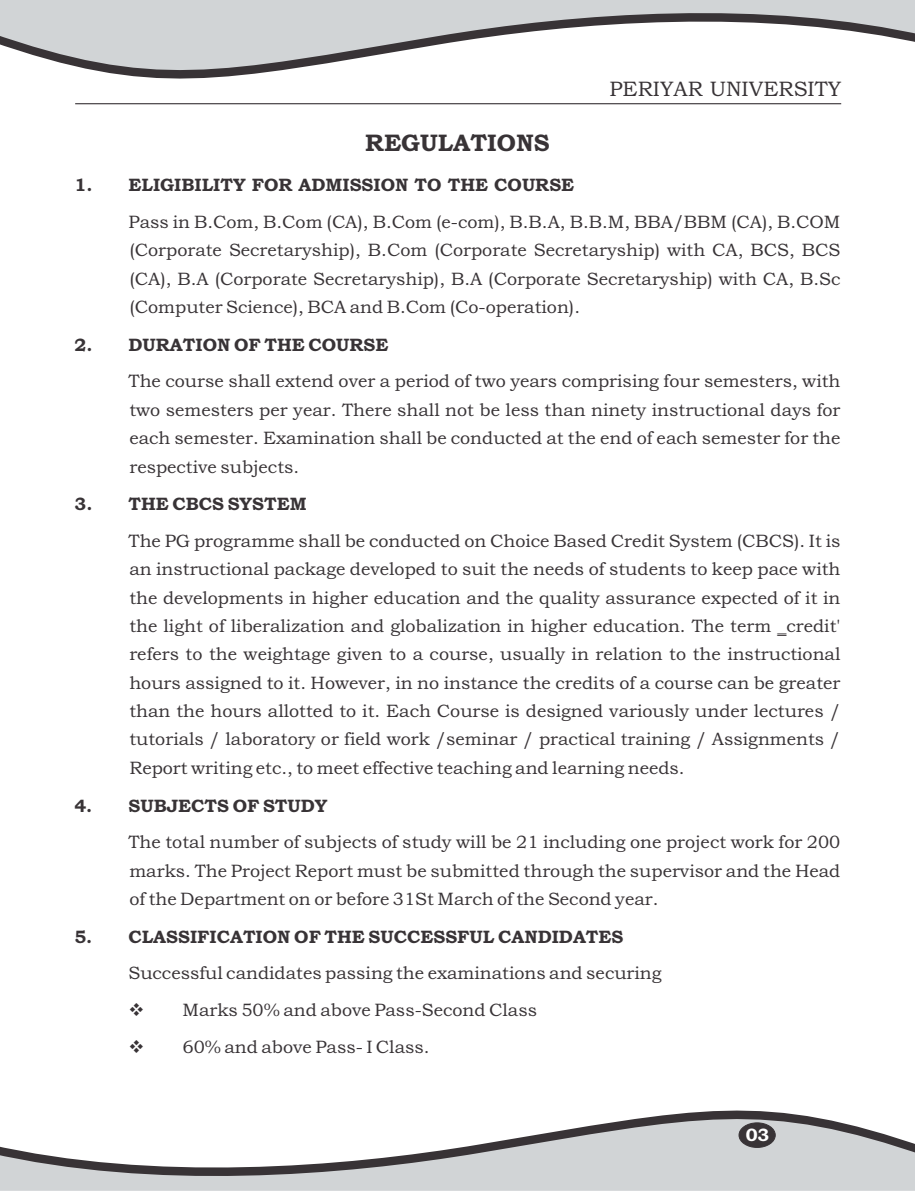
<style>
.page{position:relative;width:915px;height:1191px;background:#fff}
.page>*{position:absolute;margin:0;border:0;box-sizing:border-box;transform-origin:0 0}
.t1{font:700 24px "Bookman Old Style";color:#383336}
.t2{font:21px "Bookman Old Style";color:#383336}
.t3{font:18px/28.3px "Bookman Old Style";color:#383336;text-align:justify}
.t4{font:700 18px "Bookman Old Style";color:#383336}
.t5{font:700 18px "Bookman Old Style";color:#fff}
</style>
<div class="page">
<svg style="left:0;top:0;width:914px;height:79px;fill:#d1d4d6"></svg>
<svg style="left:0;top:1110px;width:914px;height:80px;fill:#d1d4d6"></svg>
<hr style="left:75px;top:103px;width:765px;height:1px;background:#383336">
<div style="left:738px;top:1122px;width:37px;height:25px;background:#383336;border:1px solid #383336;border-radius:50%"></div>
<p class="t2" style="left:609px;top:81px;width:233px">PERIYAR UNIVERSITY</p>
<h1 class="t1" style="left:365px;top:134px;width:186px">REGULATIONS</h1>
<p class="t4" style="left:74px;top:178px;width:501px">1. ELIGIBILITY FOR ADMISSION TO THE COURSE</p>
<p class="t3" style="left:128px;top:209px;width:713px">Pass in B.Com, B.Com (CA), B.Com (e-com), B.B.A, B.B.M, BBA/BBM (CA), B.COM (Corporate Secretaryship), B.Com (Corporate Secretaryship) with CA, BCS, BCS (CA), B.A (Corporate Secretaryship), B.A (Corporate Secretaryship) with CA, B.Sc (Computer Science), BCA and B.Com (Co-operation).</p>
<p class="t4" style="left:74px;top:338px;width:315px">2. DURATION OF THE COURSE</p>
<p class="t3" style="left:128px;top:369px;width:713px">The course shall extend over a period of two years comprising four semesters, with two semesters per year. There shall not be less than ninety instructional days for each semester. Examination shall be conducted at the end of each semester for the respective subjects.</p>
<p class="t4" style="left:74px;top:497px;width:233px">3. THE CBCS SYSTEM</p>
<p class="t3" style="left:128px;top:528px;width:713px">The PG programme shall be conducted on Choice Based Credit System (CBCS). It is an instructional package developed to suit the needs of students to keep pace with the developments in higher education and the quality assurance expected of it in the light of liberalization and globalization in higher education. The term ‗credit' refers to the weightage given to a course, usually in relation to the instructional hours assigned to it. However, in no instance the credits of a course can be greater than the hours allotted to it. Each Course is designed variously under lectures / tutorials / laboratory or field work /seminar / practical training / Assignments / Report writing etc., to meet effective teaching and learning needs.</p>
<p class="t4" style="left:74px;top:799px;width:254px">4. SUBJECTS OF STUDY</p>
<p class="t3" style="left:128px;top:829px;width:713px">The total number of subjects of study will be 21 including one project work for 200 marks. The Project Report must be submitted through the supervisor and the Head of the Department on or before 31St March of the Second year.</p>
<p class="t4" style="left:74px;top:930px;width:550px">5. CLASSIFICATION OF THE SUCCESSFUL CANDIDATES</p>
<p class="t3" style="left:128px;top:960px;width:534px">Successful candidates passing the examinations and securing</p>
<p class="t3" style="left:128px;top:997px;width:410px">❖ Marks 50% and above Pass-Second Class</p>
<p class="t3" style="left:128px;top:1034px;width:302px">❖ 60% and above Pass- I Class.</p>
<p class="t5" style="left:745px;top:1128px;width:25px">03</p>
</div>
